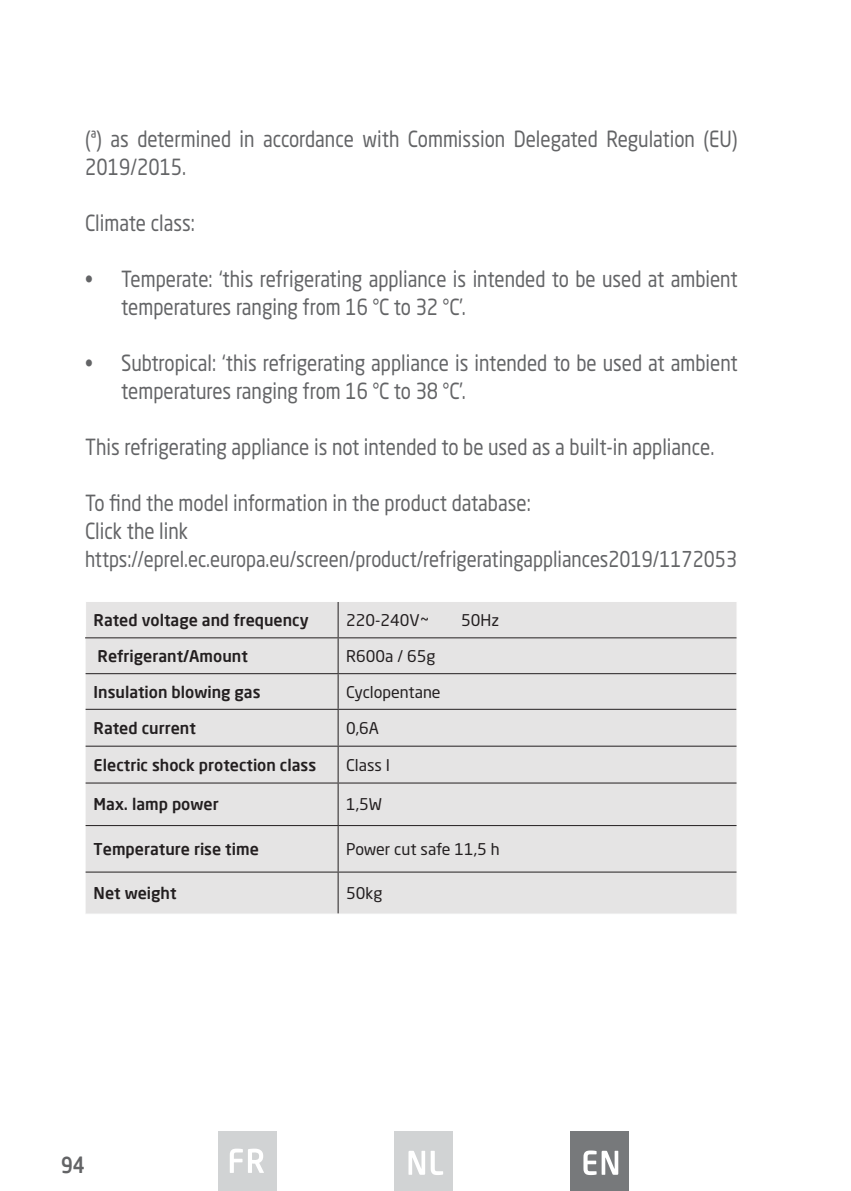
<style>
.page{position:relative;width:851px;height:1191px;background:#fff}
.page>*{position:absolute;margin:0;border:0;box-sizing:border-box;transform-origin:0 0}
.t1{font:22px/28px "Neo Sans Std";color:#636466;scale:.85 1}
.t2{font:500 22px "Neo Sans";color:#636466;scale:.85 1}
.t3{font:21.6px "Neo Sans Std";color:#636466;scale:.85 1}
.t4{font:500 16px "Neo Sans";color:#231f20}
.t5{font:16px "Neo Sans Std";color:#231f20}
</style>
<div class="page">
<div style="left:394px;top:1131px;width:59px;height:60px;background:#d1d3d4"></div>
<svg style="left:408px;top:1151px;width:35px;height:24px"></svg>
<div style="left:569px;top:1131px;width:59px;height:60px;background:#77797b"></div>
<svg style="left:583px;top:1150px;width:35px;height:25px"></svg>
<div style="left:218px;top:1131px;width:59px;height:60px;background:#d1d3d4"></div>
<svg style="left:230px;top:1148px;width:34px;height:24px"></svg>
<div style="left:86px;top:602px;width:650px;height:35px;background:#e5e4e4"></div>
<div style="left:86px;top:638px;width:650px;height:275px;background:#e5e4e4"></div>
<hr style="left:86px;top:673px;width:252px;height:1px;background:#231f20">
<hr style="left:338px;top:673px;width:398px;height:1px;background:#231f20">
<hr style="left:337px;top:674px;width:1px;height:35px;background:#231f20">
<hr style="left:86px;top:709px;width:252px;height:1px;background:#231f20">
<hr style="left:338px;top:709px;width:398px;height:1px;background:#231f20">
<hr style="left:337px;top:710px;width:1px;height:35px;background:#231f20">
<hr style="left:86px;top:745px;width:252px;height:1px;background:#231f20">
<hr style="left:338px;top:745px;width:398px;height:1px;background:#231f20">
<hr style="left:337px;top:746px;width:1px;height:36px;background:#231f20">
<hr style="left:86px;top:782px;width:252px;height:1px;background:#231f20">
<hr style="left:338px;top:782px;width:398px;height:1px;background:#231f20">
<hr style="left:337px;top:783px;width:1px;height:42px;background:#231f20">
<hr style="left:86px;top:825px;width:252px;height:1px;background:#231f20">
<hr style="left:338px;top:825px;width:398px;height:1px;background:#231f20">
<hr style="left:337px;top:826px;width:1px;height:45px;background:#231f20">
<hr style="left:86px;top:871px;width:252px;height:1px;background:#231f20">
<hr style="left:338px;top:871px;width:398px;height:1px;background:#231f20">
<hr style="left:337px;top:872px;width:1px;height:41px;background:#231f20">
<hr style="left:337px;top:602px;width:1px;height:35px;background:#231f20">
<hr style="left:85px;top:637px;width:253px;height:1px;background:#231f20">
<hr style="left:338px;top:637px;width:398px;height:1px;background:#231f20">
<hr style="left:337px;top:638px;width:1px;height:35px;background:#231f20">
<p class="t1" style="left:85px;top:125px;width:769px">(ª) as determined in accordance with Commission Delegated Regulation (EU)<br>2019/2015.</p>
<p class="t1" style="left:85px;top:209px;width:131px">Climate class:</p>
<p class="t1" style="left:121px;top:265px;width:726px;text-indent:-36px">• Temperate: ‘this refrigerating appliance is intended to be used at ambient temperatures ranging from 16 °C to 32 °C’.</p>
<p class="t1" style="left:121px;top:349px;width:726px;text-indent:-36px">• Subtropical: ‘this refrigerating appliance is intended to be used at ambient temperatures ranging from 16 °C to 38 °C’.</p>
<p class="t1" style="left:85px;top:433px;width:741px">This refrigerating appliance is not intended to be used as a built-in appliance.</p>
<p class="t1" style="left:85px;top:489px;width:526px">To find the model information in the product database:<br>Click the link</p>
<p class="t3" style="left:85px;top:546px;width:768px">https://eprel.ec.europa.eu/screen/product/refrigeratingappliances2019/1172053</p>
<p class="t4" style="left:94px;top:610px;width:217px">Rated voltage and frequency</p>
<p class="t5" style="left:346px;top:610px;width:85px">220-240V~</p>
<p class="t5" style="left:461px;top:610px;width:39px">50Hz</p>
<p class="t4" style="left:98px;top:646px;width:152px">Refrigerant/Amount</p>
<p class="t5" style="left:346px;top:646px;width:91px">R600a / 65g</p>
<p class="t4" style="left:94px;top:681px;width:168px">Insulation blowing gas</p>
<p class="t5" style="left:346px;top:682px;width:96px">Cyclopentane</p>
<p class="t4" style="left:94px;top:718px;width:104px">Rated current</p>
<p class="t5" style="left:346px;top:718px;width:34px">0,6A</p>
<p class="t4" style="left:94px;top:754px;width:224px">Electric shock protection class</p>
<p class="t5" style="left:346px;top:755px;width:46px">Class I</p>
<p class="t4" style="left:94px;top:794px;width:127px">Max. lamp power</p>
<p class="t5" style="left:346px;top:794px;width:37px">1,5W</p>
<p class="t4" style="left:94px;top:839px;width:167px">Temperature rise time</p>
<p class="t5" style="left:346px;top:839px;width:155px">Power cut safe 11,5 h</p>
<p class="t4" style="left:94px;top:883px;width:84px">Net weight</p>
<p class="t5" style="left:346px;top:883px;width:38px">50kg</p>
<p class="t2" style="left:61px;top:1151px;width:29px">94</p>
</div>
